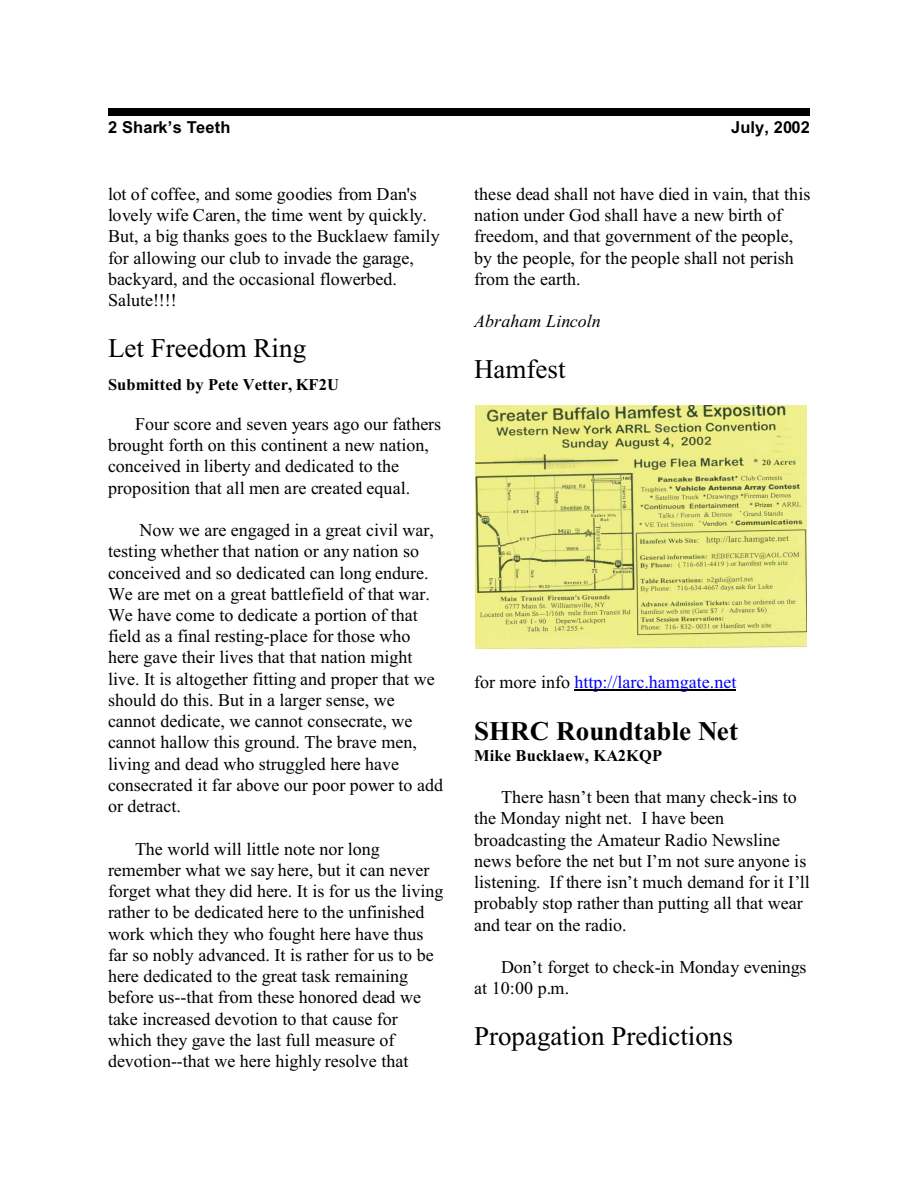
<style>
.page{position:relative;width:918px;height:1188px;background:#fff}
.page>*{position:absolute;margin:0;border:0;box-sizing:border-box;transform-origin:0 0}
.t1{font:27px "Times New Roman";color:#000}
.t2{font:700 27px "Times New Roman";letter-spacing:.005em;color:#000}
.t3{font:18px/21.3px "Times New Roman";color:#000}
.t4{font:18px "Times New Roman";color:#00f}
.t5{font:italic 18px "Times New Roman";letter-spacing:.005em;color:#000}
.t6{font:700 16.5px "Times New Roman";letter-spacing:.005em;color:#000}
.t7{font:700 16.5px "Arial";letter-spacing:.005em;color:#000}
.s1{color:#000}
</style>
<div class="page">
<div style="left:108px;top:108px;width:351px;height:7px;background:#000"></div>
<div style="left:459px;top:108px;width:351px;height:7px;background:#000"></div>
<img style="left:475px;top:406px;width:332px;height:243px">
<hr style="left:574px;top:690px;width:162px;height:1px;background:#000">
<p class="t7" style="left:108px;top:121px;width:124px">2 Shark’s Teeth</p>
<p class="t7" style="left:731px;top:121px;width:80px">July, 2002</p>
<p class="t3" style="left:108px;top:185px;width:333px">lot of coffee, and some goodies from Dan's lovely wife Caren, the time went by quickly.<br>But, a big thanks goes to the Bucklaew family for allowing our club to invade the garage, backyard, and the occasional flowerbed.<br>Salute!!!!</p>
<h1 class="t1" style="left:108px;top:338px;width:200px">Let Freedom Ring</h1>
<p class="t6" style="left:108px;top:379px;width:233px">Submitted by Pete Vetter, KF2U</p>
<p class="t3" style="left:108px;top:415px;width:335px;text-indent:27px">Four score and seven years ago our fathers brought forth on this continent a new nation, conceived in liberty and dedicated to the proposition that all men are created equal.</p>
<p class="t3" style="left:108px;top:521px;width:337px;text-indent:32px">Now we are engaged in a great civil war, testing whether that nation or any nation so conceived and so dedicated can long endure.<br>We are met on a great battlefield of that war.<br>We have come to dedicate a portion of that field as a final resting-place for those who here gave their lives that that nation might live. It is altogether fitting and proper that we should do this. But in a larger sense, we cannot dedicate, we cannot consecrate, we cannot hallow this ground. The brave men, living and dead who struggled here have consecrated it far above our poor power to add or detract.</p>
<p class="t3" style="left:108px;top:840px;width:337px;text-indent:27px">The world will little note nor long remember what we say here, but it can never forget what they did here. It is for us the living rather to be dedicated here to the unfinished work which they who fought here have thus far so nobly advanced. It is rather for us to be here dedicated to the great task remaining before us--that from these honored dead we take increased devotion to that cause for which they gave the last full measure of devotion--that we here highly resolve that</p>
<p class="t3" style="left:474px;top:185px;width:338px">these dead shall not have died in vain, that this nation under God shall have a new birth of freedom, and that government of the people, by the people, for the people shall not perish from the earth.</p>
<p class="t5" style="left:474px;top:315px;width:128px">Abraham Lincoln</p>
<h1 class="t1" style="left:474px;top:359px;width:93px">Hamfest</h1>
<p class="t4" style="left:474px;top:676px;width:264px"><span class="s1">for more info</span> http://larc.hamgate.net</p>
<h1 class="t2" style="left:474px;top:721px;width:265px">SHRC Roundtable Net</h1>
<p class="t6" style="left:474px;top:750px;width:190px">Mike Bucklaew, KA2KQP</p>
<p class="t3" style="left:474px;top:788px;width:337px;text-indent:27px">There hasn’t been that many check-ins to the Monday night net. I have been broadcasting the Amateur Radio Newsline news before the net but I’m not sure anyone is listening. If there isn’t much demand for it I’ll probably stop rather than putting all that wear and tear on the radio.</p>
<p class="t3" style="left:474px;top:958px;width:334px;text-indent:27px">Don’t forget to check-in Monday evenings at 10:00 p.m.</p>
<h1 class="t1" style="left:474px;top:1026px;width:260px">Propagation Predictions</h1>
</div>
